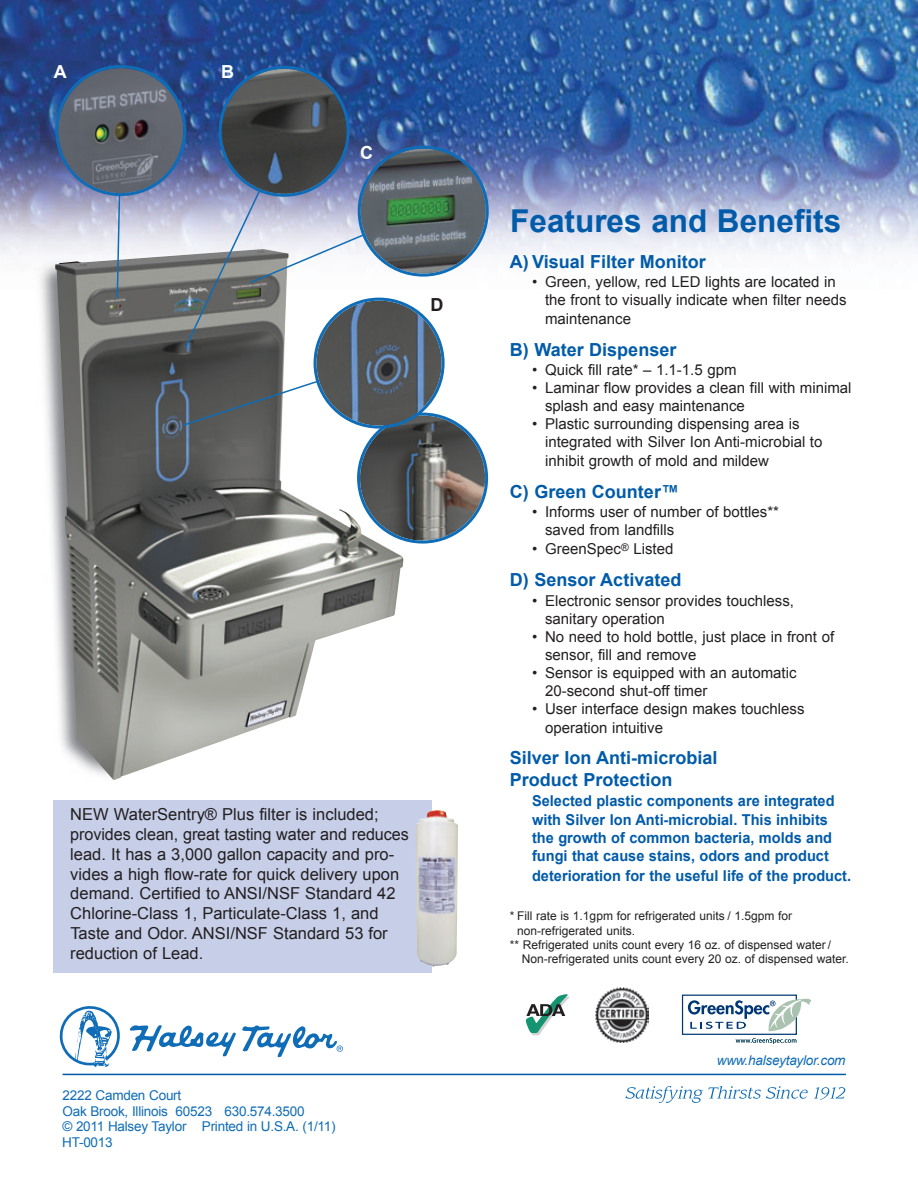
<style>
.page{position:relative;width:918px;height:1189px;background:#fff}
.page>*{position:absolute;margin:0;border:0;box-sizing:border-box;transform-origin:0 0}
.t1{font:700 31.5px "Arial";color:#015ba9}
.t2{font:700 18px/21.6px "Arial";color:#015ba9}
.t3{font:700 18px "Arial";color:#fff}
.t4{font:700 18px "Arial";color:#231f20}
.t5{font:16.5px/19.8px "Arial";color:#231f20}
.t6{font:15px/18px "Arial";color:#231f20}
.t7{font:700 15px/18.3px "Arial";color:#015ba9}
.t8{font:13.5px/15.8px "Arial";letter-spacing:-.015em;color:#0f6cb6}
.t9{font:italic 13.5px "Arial";letter-spacing:-.015em;color:#0f6cb6}
.t10{font:12px "Arial";color:#231f20}
</style>
<div class="page">
<img style="left:0;top:0;width:918px;height:1076px">
<svg style="left:625px;top:1086px;width:182px;height:17px"></svg>
<svg style="left:814px;top:1087px;width:31px;height:13px"></svg>
<div style="left:54px;top:1003px;width:295px;height:70px;background:#fff"></div>
<svg style="left:130px;top:1025px;width:106px;height:31px"></svg>
<svg style="left:60px;top:1006px;width:60px;height:61px"></svg>
<svg style="left:242px;top:1025px;width:101px;height:32px"></svg>
<hr style="left:63px;top:1074px;width:783px;height:1px;background:#015ba9">
<div style="left:515px;top:976px;width:61px;height:72px;background:#fff"></div>
<svg style="left:526px;top:994px;width:43px;height:41px"></svg>
<div style="left:590px;top:982px;width:62px;height:64px;background:#fff"></div>
<img style="left:595px;top:988px;width:54px;height:55px">
<div style="left:682px;top:995px;width:114px;height:39px;background:#fff"></div>
<div style="left:682px;top:995px;width:115px;height:40px;border:1px solid #013775"></div>
<svg style="left:688px;top:998px;width:123px;height:33px"></svg>
<svg style="left:735px;top:1038px;width:61px;height:6px"></svg>
<div style="left:54px;top:800px;width:378px;height:173px;background:#c6cee8"></div>
<img style="left:415px;top:810px;width:43px;height:157px">
<img style="left:35px;top:256px;width:124px;height:526px">
<img style="left:55px;top:544px;width:348px;height:236px">
<img style="left:55px;top:65px;width:434px;height:479px">
<p class="t3" style="left:54px;top:62px;width:14px">A</p>
<p class="t3" style="left:221px;top:61px;width:14px">B</p>
<p class="t3" style="left:360px;top:143px;width:14px">C</p>
<p class="t4" style="left:430px;top:294px;width:14px">D</p>
<p class="t5" style="left:70px;top:805px;width:340px">NEW WaterSentry® Plus filter is included; provides clean, great tasting water and reduces lead. It has a 3,000 gallon capacity and pro&shy;vides a high flow-rate for quick delivery upon demand. Certified to ANSI/NSF Standard 42<br>Chlorine-Class 1, Particulate-Class 1, and Taste and Odor. ANSI/NSF Standard 53 for reduction of Lead.</p>
<p class="t8" style="left:62px;top:1087px;width:275px">2222 Camden Court<br>Oak Brook, Illinois 60523 630.574.3500<br>© 2011 Halsey Taylor Printed in U.S.A. (1/11)<br>HT-0013</p>
<h1 class="t1" style="left:510px;top:204px;width:332px">Features and Benefits</h1>
<p class="t2" style="left:510px;top:250px;width:197px">A) Visual Filter Monitor</p>
<p class="t6" style="left:545px;top:272px;width:303px;line-height:18.6px;text-indent:-13px">• Green, yellow, red LED lights are located in the front to visually indicate when filter needs maintenance</p>
<p class="t2" style="left:510px;top:339px;width:168px">B) Water Dispenser</p>
<p class="t6" style="left:532px;top:361px;width:206px">• Quick fill rate* – 1.1-1.5 gpm</p>
<p class="t6" style="left:545px;top:379px;width:308px;text-indent:-13px">• Laminar flow provides a clean fill with minimal splash and easy maintenance</p>
<p class="t6" style="left:545px;top:415px;width:279px;line-height:18.6px;text-indent:-13px">• Plastic surrounding dispensing area is integrated with Silver Ion Anti-microbial to inhibit growth of mold and mildew</p>
<p class="t2" style="left:510px;top:481px;width:171px">C) Green Counter™</p>
<p class="t6" style="left:545px;top:503px;width:235px;text-indent:-13px">• Informs user of number of bottles** saved from landfills</p>
<p class="t6" style="left:532px;top:540px;width:143px">• GreenSpec<sup>®</sup> Listed</p>
<p class="t2" style="left:510px;top:569px;width:173px">D) Sensor Activated</p>
<p class="t6" style="left:545px;top:591px;width:250px;text-indent:-13px">• Electronic sensor provides touchless, sanitary operation</p>
<p class="t6" style="left:545px;top:627px;width:290px;text-indent:-13px">• No need to hold bottle, just place in front of sensor, fill and remove</p>
<p class="t6" style="left:545px;top:663px;width:253px;text-indent:-13px">• Sensor is equipped with an automatic<br>20-second shut-off timer</p>
<p class="t6" style="left:545px;top:699px;width:261px;line-height:19px;text-indent:-13px">• User interface design makes touchless operation intuitive</p>
<p class="t2" style="left:510px;top:747px;width:209px">Silver Ion Anti-microbial<br>Product Protection</p>
<p class="t7" style="left:532px;top:792px;width:304px">Selected plastic components are integrated with Silver Ion Anti-microbial. This inhibits the growth of common bacteria, molds and fungi that cause stains, odors and product</p>
<p class="t7" style="left:532px;top:867px;width:320px">deterioration for the useful life of the product.</p>
<p class="t10" style="left:510px;top:909px;width:284px">* Fill rate is 1.1gpm for refrigerated units / 1.5gpm for</p>
<p class="t10" style="left:517px;top:924px;width:119px">non-refrigerated units.</p>
<p class="t10" style="left:510px;top:938px;width:323px">** Refrigerated units count every 16 oz. of dispensed water /</p>
<p class="t10" style="left:522px;top:952px;width:328px">Non-refrigerated units count every 20 oz. of dispensed water.</p>
<p class="t9" style="left:716px;top:1053px;width:130px">www.halseytaylor.com</p>
</div>
